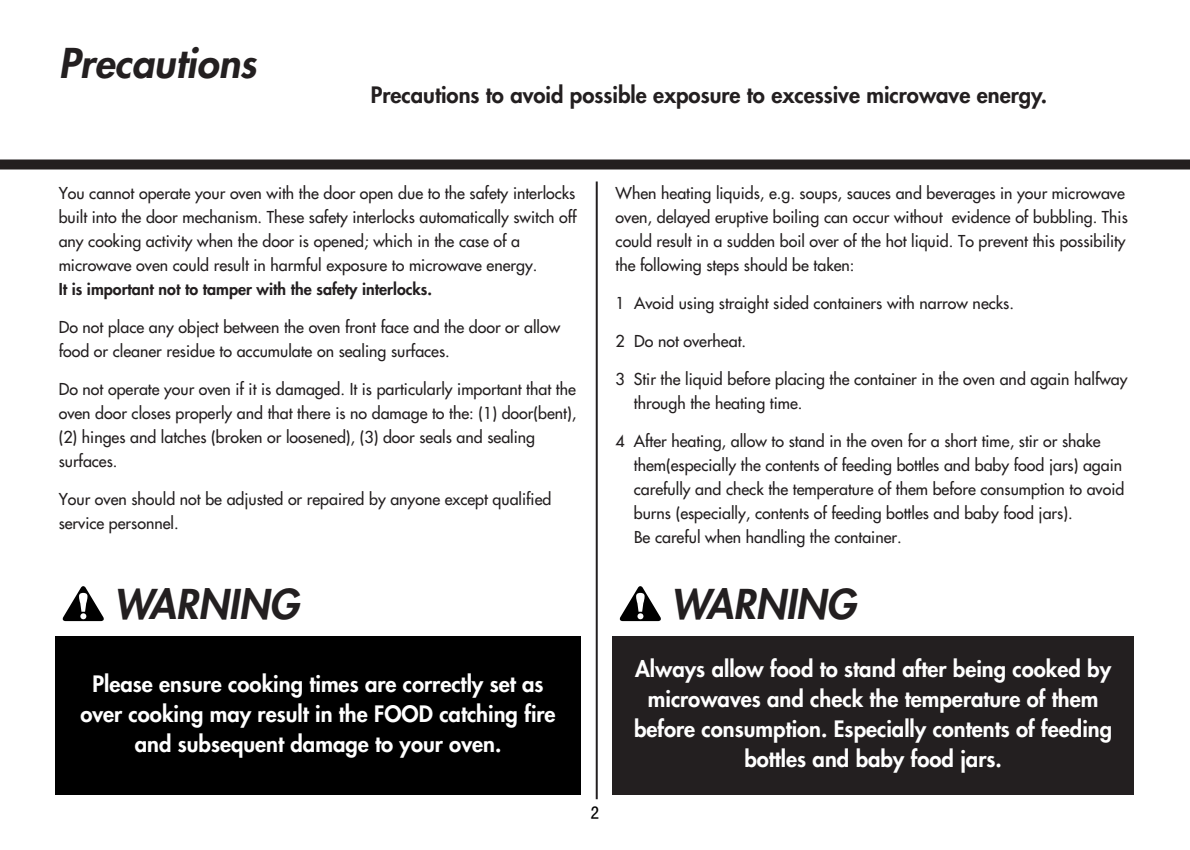
<style>
.page{position:relative;width:1190px;height:850px;background:#fff}
.page>*{position:absolute;margin:0;border:0;box-sizing:border-box;transform-origin:0 0}
.t1{font:italic 800 40px "Futura";color:#231f20}
.t2{font:800 22px/30px "Futura";color:#fff;text-align:center}
.t3{font:800 22px "Futura";color:#231f20}
.t4{font:18px "Sim Hei";color:#000}
.t5{font:16px/24px "Futura";color:#231f20}
.t6{font:800 16px "Futura";color:#231f20}
</style>
<div class="page">
<div style="left:0;top:160px;width:1190px;height:10px;background:#231f20"></div>
<hr style="left:596px;top:182px;width:2px;height:617px;background:#231f20">
<div style="left:612px;top:636px;width:522px;height:159px;background:#231f20"></div>
<div style="left:55px;top:636px;width:526px;height:159px;background:#000"></div>
<svg style="left:62px;top:586px;width:42px;height:35px"></svg>
<svg style="left:619px;top:586px;width:42px;height:35px"></svg>
<h1 class="t1" style="left:59px;top:44px;width:199px">Precautions</h1>
<h2 class="t3" style="left:371px;top:84px;width:678px">Precautions to avoid possible exposure to excessive microwave energy.</h2>
<p class="t5" style="left:59px;top:182px;width:519px">You cannot operate your oven with the door open due to the safety interlocks built into the door mechanism. These safety interlocks automatically switch off any cooking activity when the door is opened; which in the case of a microwave oven could result in harmful exposure to microwave energy.</p>
<p class="t6" style="left:59px;top:281px;width:375px">It is important not to tamper with the safety interlocks.</p>
<p class="t5" style="left:59px;top:316px;width:503px">Do not place any object between the oven front face and the door or allow food or cleaner residue to accumulate on sealing surfaces.</p>
<p class="t5" style="left:59px;top:378px;width:519px">Do not operate your oven if it is damaged. It is particularly important that the oven door closes properly and that there is no damage to the: (1) door(bent), (2) hinges and latches (broken or loosened), (3) door seals and sealing surfaces.</p>
<p class="t5" style="left:59px;top:488px;width:494px">Your oven should not be adjusted or repaired by anyone except qualified service personnel.</p>
<h1 class="t1" style="left:114px;top:585px;width:186px">WARNING</h1>
<h2 class="t2" style="left:80px;top:671px;width:477px">Please ensure cooking times are correctly set as over cooking may result in the FOOD catching fire and subsequent damage to your oven.</h2>
<p class="t4" style="left:590px;top:803px;width:10px">2</p>
<p class="t5" style="left:616px;top:182px;width:514px">When heating liquids, e.g. soups, sauces and beverages in your microwave oven, delayed eruptive boiling can occur without evidence of bubbling. This could result in a sudden boil over of the hot liquid. To prevent this possibility the following steps should be taken:</p>
<p class="t5" style="left:616px;top:292px;width:400px">1 Avoid using straight sided containers with narrow necks.</p>
<p class="t5" style="left:616px;top:330px;width:132px">2 Do not overheat.</p>
<p class="t5" style="left:634px;top:368px;width:495px;text-indent:-18px">3 Stir the liquid before placing the container in the oven and again halfway through the heating time.</p>
<p class="t5" style="left:634px;top:430px;width:492px;text-indent:-18px">4 After heating, allow to stand in the oven for a short time, stir or shake them(especially the contents of feeding bottles and baby food jars) again carefully and check the temperature of them before consumption to avoid burns (especially, contents of feeding bottles and baby food jars).<br>Be careful when handling the container.</p>
<h1 class="t1" style="left:671px;top:585px;width:186px">WARNING</h1>
<h2 class="t2" style="left:634px;top:656px;width:480px">Always allow food to stand after being cooked by microwaves and check the temperature of them before consumption. Especially contents of feeding bottles and baby food jars.</h2>
</div>
